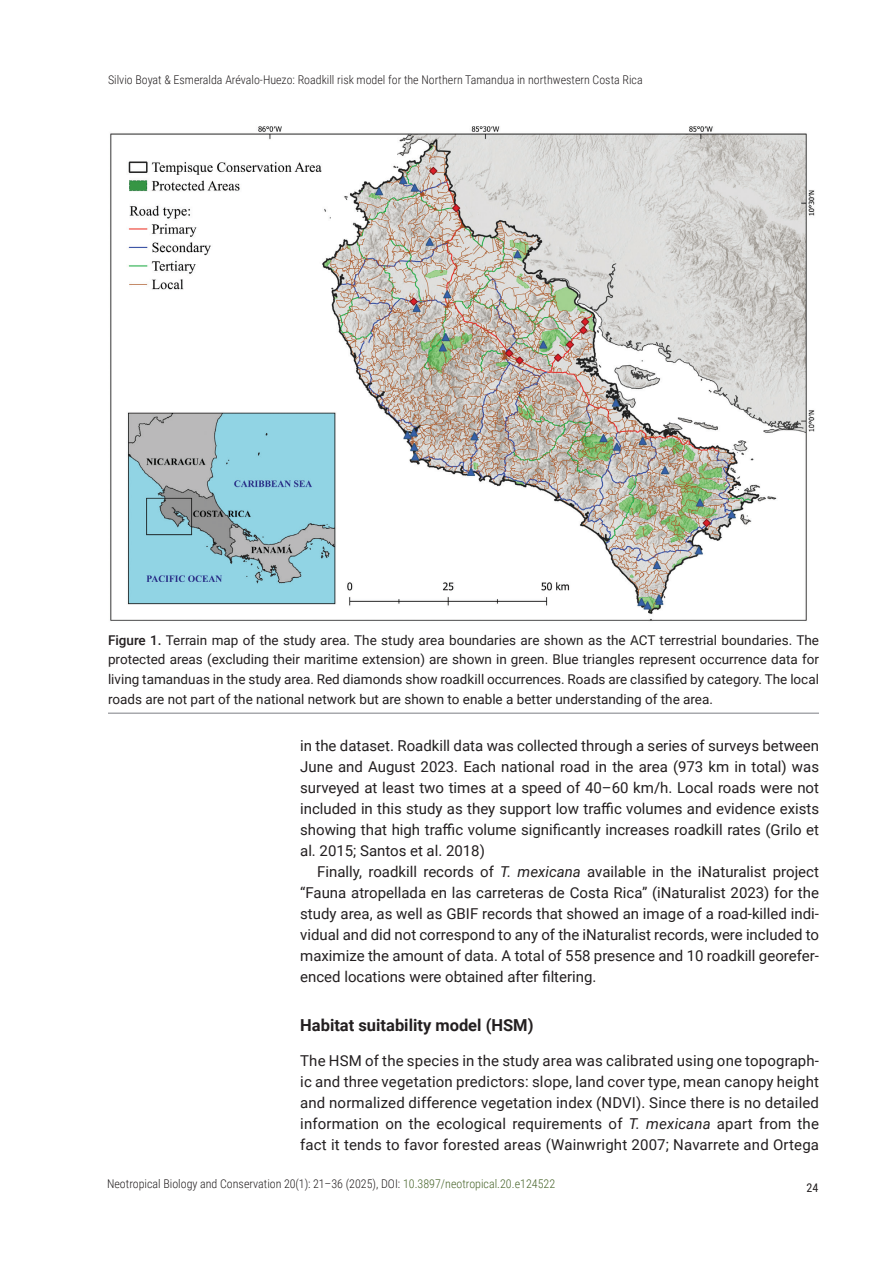
<style>
.page{position:relative;width:893px;height:1263px;background:#fff}
.page>*{position:absolute;margin:0;border:0;box-sizing:border-box;transform-origin:0 0}
.t1{font:700 16.5px "Roboto";color:#231f20}
.t2{font:15px/21px "Roboto";color:#231f20;text-align:justify}
.t3{font:13.5px/19.8px "Roboto";color:#231f20;text-align:justify}
.t4{font:300 12px "Roboto Condensed";color:#231f20}
.t5{font:12px "Roboto Condensed";color:#231f20}
.s1{font-weight:500}
.s2{font-style:italic}
.s3{color:#47642a}
</style>
<div class="page">
<hr style="left:108px;top:712px;width:711px;height:2px;background:#a8a9ad">
<img style="left:110px;top:126px;width:705px;height:495px">
<p class="t4" style="left:108px;top:71px;width:536px">Silvio Boyat &amp; Esmeralda Arévalo-Huezo: Roadkill risk model for the Northern Tamandua in northwestern Costa Rica</p>
<p class="t3" style="left:108px;top:629px;width:712px"><span class="s1">Figure 1.</span> Terrain map of the study area. The study area boundaries are shown as the ACT terrestrial boundaries. The protected areas (excluding their maritime extension) are shown in green. Blue triangles represent occurrence data for living tamanduas in the study area. Red diamonds show roadkill occurrences. Roads are classified by category. The local roads are not part of the national network but are shown to enable a better understanding of the area.</p>
<p class="t2" style="left:300px;top:734px;width:520px">in the dataset. Roadkill data was collected through a series of surveys between June and August 2023. Each national road in the area (973 km in total) was surveyed at least two times at a speed of 40–60 km/h. Local roads were not included in this study as they support low traffic volumes and evidence exists showing that high traffic volume significantly increases roadkill rates (Grilo et al. 2015; Santos et al. 2018)</p>
<p class="t2" style="left:300px;top:860px;width:520px;text-indent:17px">Finally, roadkill records of <span class="s2">T. mexicana</span> available in the iNaturalist project “Fauna atropellada en las carreteras de Costa Rica” (iNaturalist 2023) for the study area, as well as GBIF records that showed an image of a road-killed indi&shy;vidual and did not correspond to any of the iNaturalist records, were included to maximize the amount of data. A total of 558 presence and 10 roadkill georefer&shy;enced locations were obtained after filtering.</p>
<p class="t1" style="left:300px;top:1013px;width:235px">Habitat suitability model (HSM)</p>
<p class="t2" style="left:300px;top:1049px;width:520px">The HSM of the species in the study area was calibrated using one topograph&shy;ic and three vegetation predictors: slope, land cover type, mean canopy height and normalized difference vegetation index (NDVI). Since there is no detailed information on the ecological requirements of <span class="s2">T. mexicana</span> apart from the fact it tends to favor forested areas (Wainwright 2007; Navarrete and Ortega</p>
<p class="t4" style="left:107px;top:1175px;width:450px">Neotropical Biology and Conservation 20(1): 21–36 (2025), DOI: <span class="s3">10.3897/neotropical.20.e124522</span></p>
<p class="t5" style="left:806px;top:1179px;width:13px">24</p>
</div>
